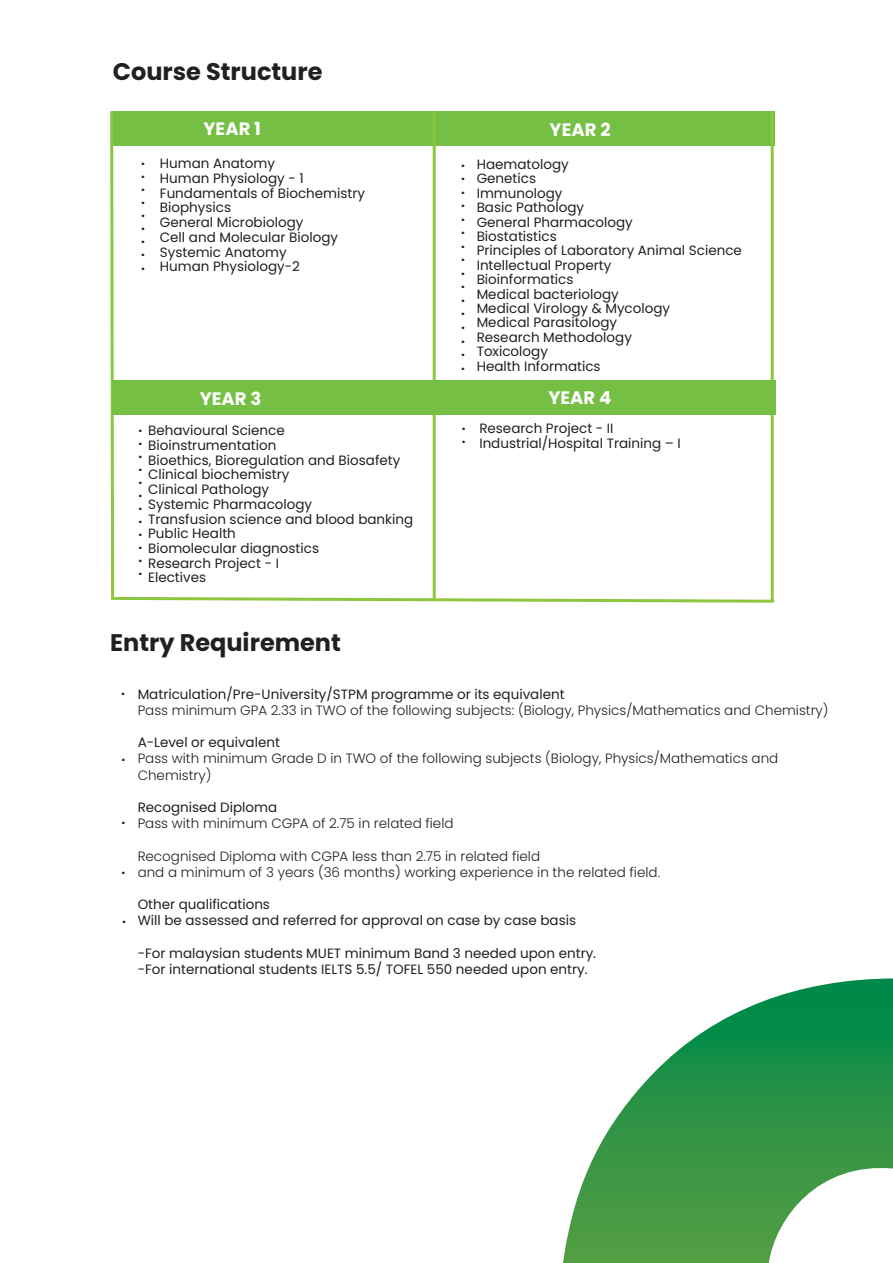
<style>
.page{position:relative;width:893px;height:1263px;background:#fff}
.page>*{position:absolute;margin:0;border:0;box-sizing:border-box;transform-origin:0 0}
.t1{font:700 24px "Poppins";color:#231f20}
.t2{font:700 18px "Poppins";color:#fff}
.t3{font:600 15px/13px "Poppins";color:#231f20;text-align:justify}
.t4{font:13.5px/14.7px "Poppins";color:#231f20}
.t5{font:300 13.5px/16.2px "Poppins";color:#231f20}
</style>
<div class="page">
<svg style="left:563px;top:978px;width:330px;height:285px"></svg>
<svg style="left:110px;top:111px;width:666px;height:492px"></svg>
<div style="left:112px;top:381px;width:663px;height:34px;background:#74bf44"></div>
<h1 class="t1" style="left:113px;top:58px;width:211px">Course Structure</h1>
<h2 class="t2" style="left:204px;top:118px;width:59px">YEAR 1</h2>
<h2 class="t2" style="left:550px;top:119px;width:63px">YEAR 2</h2>
<p class="t4" style="left:160px;top:156px;width:207px">Human Anatomy<br>Human Physiology - 1<br>Fundamentals of Biochemistry<br>Biophysics<br>General Microbiology<br>Cell and Molecular Biology<br>Systemic Anatomy<br>Human Physiology-2</p>
<p class="t4" style="left:477px;top:157px;width:267px">Haematology<br>Genetics<br>Immunology<br>Basic Pathology<br>General Pharmacology<br>Biostatistics<br>Principles of Laboratory Animal Science<br>Intellectual Property<br>Bioinformatics<br>Medical bacteriology<br>Medical Virology &amp; Mycology<br>Medical Parasitology<br>Research Methodology<br>Toxicology<br>Health Informatics</p>
<p class="t3" style="left:141px;top:153px;width:5px">. . . . . . . . .</p>
<p class="t3" style="left:461px;top:155px;width:5px;line-height:13.5px">. . . . . . . . . . . . . . . .</p>
<h2 class="t2" style="left:200px;top:388px;width:63px">YEAR 3</h2>
<h2 class="t2" style="left:548px;top:387px;width:64px">YEAR 4</h2>
<p class="t3" style="left:462px;top:419px;width:5px">. .</p>
<p class="t4" style="left:148px;top:423px;width:267px">Behavioural Science<br>Bioinstrumentation<br>Bioethics, Bioregulation and Biosafety<br>Clinical biochemistry<br>Clinical Pathology<br>Systemic Pharmacology<br>Transfusion science and blood banking<br>Public Health<br>Biomolecular diagnostics<br>Research Project - I<br>Electives</p>
<p class="t4" style="left:479px;top:421px;width:203px">Research Project - II<br>Industrial/Hospital Training – I</p>
<p class="t3" style="left:139px;top:420px;width:5px">. . . . . . . . . . . .</p>
<h1 class="t1" style="left:110px;top:629px;width:232px">Entry Requirement</h1>
<p class="t4" style="left:138px;top:686px;width:428px">Matriculation/Pre-University/STPM programme or its equivalent</p>
<p class="t5" style="left:138px;top:702px;width:692px">Pass minimum GPA 2.33 in TWO of the following subjects: (Biology, Physics/Mathematics and Chemistry)</p>
<p class="t4" style="left:138px;top:735px;width:144px">A-Level or equivalent</p>
<p class="t5" style="left:138px;top:750px;width:642px">Pass with minimum Grade D in TWO of the following subjects (Biology, Physics/Mathematics and<br>Chemistry)</p>
<p class="t4" style="left:138px;top:800px;width:141px">Recognised Diploma</p>
<p class="t5" style="left:138px;top:815px;width:317px">Pass with minimum CGPA of 2.75 in related field</p>
<p class="t5" style="left:138px;top:848px;width:524px">Recognised Diploma with CGPA less than 2.75 in related field<br>and a minimum of 3 years (36 months) working experience in the related field.</p>
<p class="t4" style="left:138px;top:896px;width:440px;line-height:16.2px">Other qualifications<br>Will be assessed and referred for approval on case by case basis</p>
<p class="t4" style="left:138px;top:945px;width:460px;line-height:16.2px">-For malaysian students MUET minimum Band 3 needed upon entry. -For international students IELTS 5.5/ TOFEL 550 needed upon entry.</p>
<p class="t3" style="left:121px;top:683px;width:5px">.</p>
<p class="t3" style="left:121px;top:750px;width:5px">.</p>
<p class="t3" style="left:121px;top:813px;width:5px">.</p>
<p class="t3" style="left:121px;top:862px;width:5px">.</p>
<p class="t3" style="left:122px;top:912px;width:5px">.</p>
</div>
